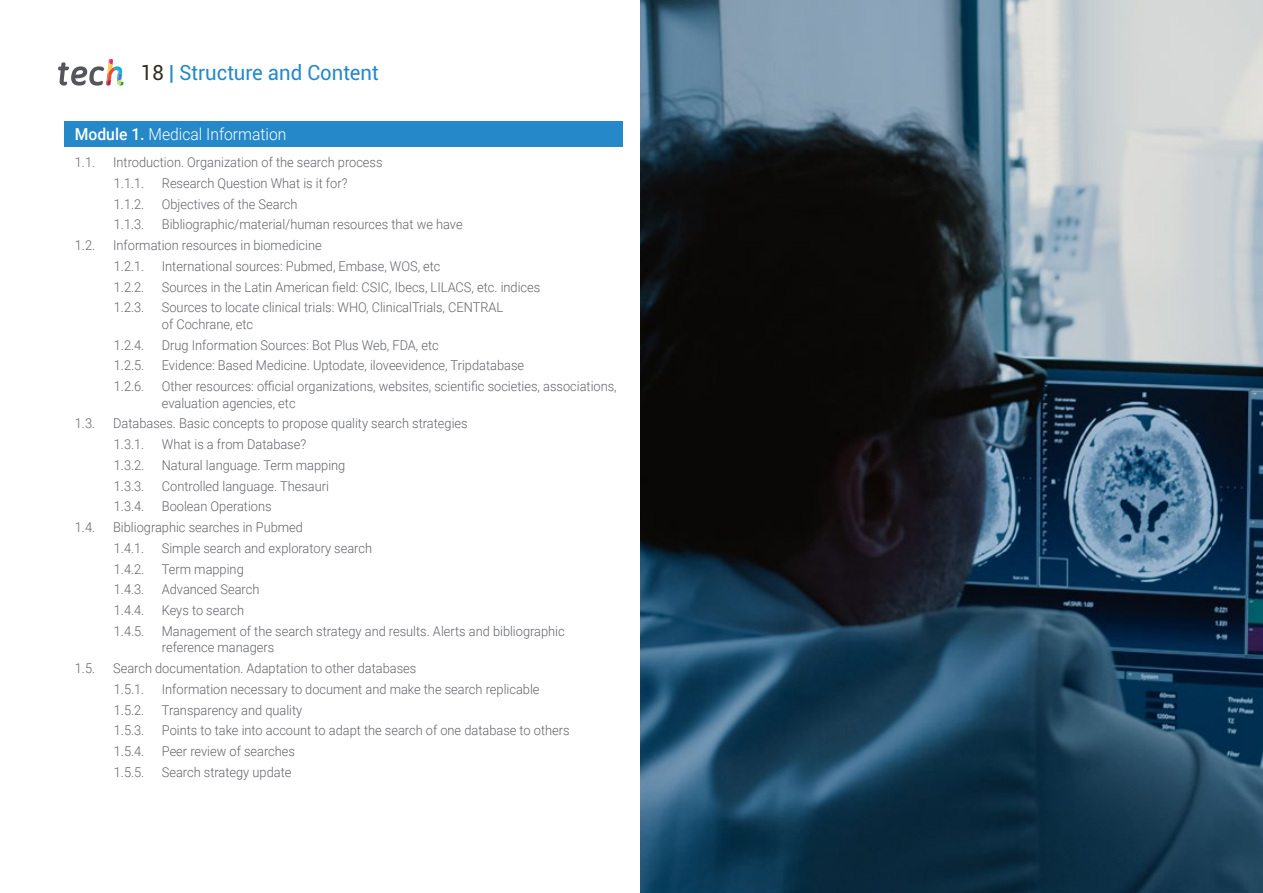
<style>
.page{position:relative;width:1263px;height:893px;background:#fff}
.page>*{position:absolute;margin:0;border:0;box-sizing:border-box;transform-origin:0 0}
.t1{font:21px "Roboto";color:#2488c9}
.t2{font:300 16.5px "Roboto";color:#fff;scale:.95 1}
.t3{font:300 13.5px/20.7px "Roboto";color:#61646a;scale:.95 1}
.s1{color:#312e20}
.s2{font-weight:500}
</style>
<div class="page">
<div style="left:64px;top:121px;width:558px;height:25px;background:#2488c9"></div>
<img style="left:640px;top:0;width:623px;height:893px">
<svg style="left:58px;top:59px;width:66px;height:27px"></svg>
<h1 class="t1" style="left:141px;top:57px;width:239px"><span class="s1">18</span> | Structure and Content</h1>
<p class="t2" style="left:75px;top:123px;width:224px"><span class="s2">Module 1.</span> Medical Information</p>
<p class="t3" style="left:75px;top:151px;width:23px">1.1.</p>
<p class="t3" style="left:113px;top:151px;width:285px">Introduction. Organization of the search process<br>1.1.1.</p>
<p class="t3" style="left:162px;top:172px;width:197px">Research Question What is it for?</p>
<p class="t3" style="left:114px;top:193px;width:34px">1.1.2.</p>
<p class="t3" style="left:162px;top:193px;width:144px">Objectives of the Search</p>
<p class="t3" style="left:114px;top:214px;width:34px">1.1.3.</p>
<p class="t3" style="left:162px;top:214px;width:318px">Bibliographic/material/human resources that we have</p>
<p class="t3" style="left:75px;top:234px;width:23px">1.2.</p>
<p class="t3" style="left:113px;top:234px;width:221px">Information resources in biomedicine<br>1.2.1.</p>
<p class="t3" style="left:162px;top:255px;width:295px">International sources: Pubmed, Embase, WOS, etc</p>
<p class="t3" style="left:114px;top:276px;width:34px">1.2.2.</p>
<p class="t3" style="left:162px;top:276px;width:400px">Sources in the Latin American field: CSIC, Ibecs, LILACS, etc. indices</p>
<p class="t3" style="left:114px;top:297px;width:34px">1.2.3.</p>
<p class="t3" style="left:162px;top:299px;width:361px;line-height:16.5px">Sources to locate clinical trials: WHO, ClinicalTrials, CENTRAL of Cochrane, etc</p>
<p class="t3" style="left:114px;top:334px;width:34px">1.2.4.</p>
<p class="t3" style="left:162px;top:334px;width:293px">Drug Information Sources: Bot Plus Web, FDA, etc</p>
<p class="t3" style="left:114px;top:355px;width:34px">1.2.5.</p>
<p class="t3" style="left:162px;top:355px;width:383px">Evidence: Based Medicine. Uptodate, iloveevidence, Tripdatabase</p>
<p class="t3" style="left:114px;top:375px;width:34px">1.2.6.</p>
<p class="t3" style="left:162px;top:378px;width:480px;line-height:16.5px">Other resources: official organizations, websites, scientific societies, associations, evaluation agencies, etc</p>
<p class="t3" style="left:75px;top:413px;width:23px">1.3.</p>
<p class="t3" style="left:113px;top:413px;width:375px">Databases. Basic concepts to propose quality search strategies<br>1.3.1.</p>
<p class="t3" style="left:162px;top:433px;width:153px">What is a from Database?</p>
<p class="t3" style="left:114px;top:454px;width:34px">1.3.2.</p>
<p class="t3" style="left:162px;top:454px;width:195px">Natural language. Term mapping</p>
<p class="t3" style="left:114px;top:475px;width:34px">1.3.3.</p>
<p class="t3" style="left:162px;top:475px;width:177px">Controlled language. Thesauri</p>
<p class="t3" style="left:114px;top:496px;width:34px">1.3.4.</p>
<p class="t3" style="left:162px;top:496px;width:117px">Boolean Operations</p>
<p class="t3" style="left:75px;top:516px;width:23px">1.4.</p>
<p class="t3" style="left:113px;top:516px;width:201px">Bibliographic searches in Pubmed<br>1.4.1.</p>
<p class="t3" style="left:162px;top:537px;width:223px">Simple search and exploratory search</p>
<p class="t3" style="left:114px;top:558px;width:34px">1.4.2.</p>
<p class="t3" style="left:162px;top:558px;width:88px">Term mapping</p>
<p class="t3" style="left:114px;top:579px;width:34px">1.4.3.</p>
<p class="t3" style="left:162px;top:579px;width:104px">Advanced Search</p>
<p class="t3" style="left:114px;top:599px;width:34px">1.4.4.</p>
<p class="t3" style="left:162px;top:599px;width:88px">Keys to search</p>
<p class="t3" style="left:114px;top:620px;width:34px">1.4.5.</p>
<p class="t3" style="left:162px;top:622px;width:426px;line-height:16.5px">Management of the search strategy and results. Alerts and bibliographic reference managers</p>
<p class="t3" style="left:75px;top:657px;width:23px">1.5.</p>
<p class="t3" style="left:113px;top:657px;width:321px">Search documentation. Adaptation to other databases<br>1.5.1.</p>
<p class="t3" style="left:162px;top:678px;width:399px">Information necessary to document and make the search replicable</p>
<p class="t3" style="left:114px;top:699px;width:34px">1.5.2.</p>
<p class="t3" style="left:162px;top:699px;width:149px">Transparency and quality</p>
<p class="t3" style="left:114px;top:720px;width:34px">1.5.3.</p>
<p class="t3" style="left:162px;top:720px;width:431px">Points to take into account to adapt the search of one database to others</p>
<p class="t3" style="left:114px;top:740px;width:34px">1.5.4.</p>
<p class="t3" style="left:162px;top:740px;width:142px">Peer review of searches</p>
<p class="t3" style="left:114px;top:761px;width:34px">1.5.5.</p>
<p class="t3" style="left:162px;top:761px;width:138px">Search strategy update</p>
</div>
